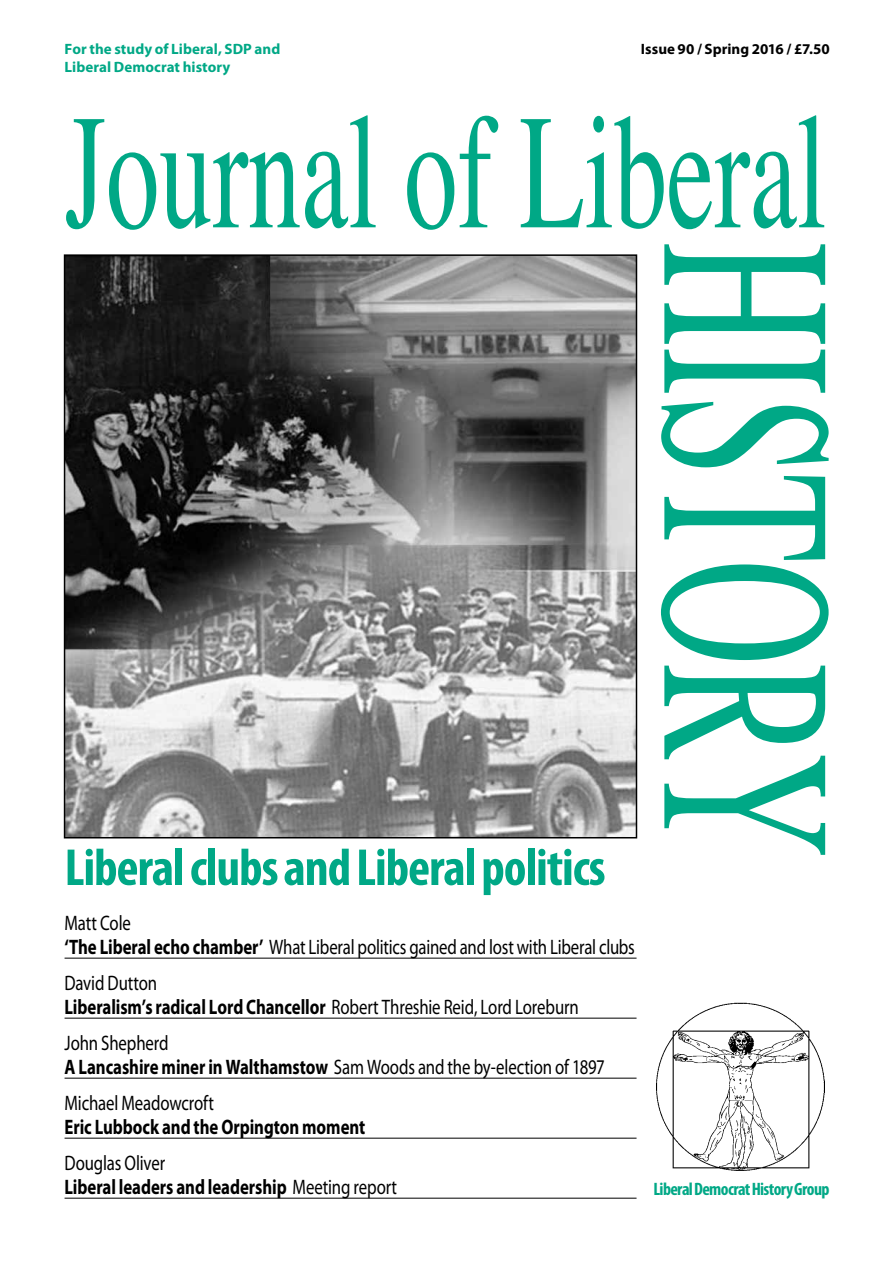
<style>
.page{position:relative;width:893px;height:1263px;background:#fff}
.page>*{position:absolute;margin:0;border:0;box-sizing:border-box;transform-origin:0 0}
.t1{font:243px "Times";letter-spacing:-.015em;color:#00a886;scale:.6 1}
.t2{font:163.5px "Times";color:#00a886;scale:.65 1}
.t3{font:700 condensed 52.5px "Myriad Pro";letter-spacing:-.02em;color:#00a886}
.t4{font:21px/24px "Myriad Pro";letter-spacing:-.01em;color:#000;scale:.8 1}
.t5{font:700 21px/24px "Myriad Pro";letter-spacing:-.005em;color:#000;scale:.8 1}
.t6{font:700 condensed 18px "Myriad Pro";letter-spacing:-.035em;color:#00a886}
.t7{font:700 15px "Myriad Pro";letter-spacing:.005em;color:#00a886}
.t8{font:700 15px "Myriad Pro";color:#000}
.s1{font-weight:700}
.s2{font-weight:400}
</style>
<div class="page">
<hr style="left:65px;top:958px;width:571px;height:1px;background:#000">
<hr style="left:65px;top:1018px;width:571px;height:1px;background:#000">
<hr style="left:65px;top:1078px;width:571px;height:1px;background:#000">
<hr style="left:65px;top:1138px;width:571px;height:1px;background:#000">
<hr style="left:65px;top:1198px;width:571px;height:1px;background:#000">
<img style="left:657px;top:1002px;width:168px;height:169px">
<img style="left:67px;top:257px;width:567px;height:578px">
<div style="left:64px;top:254px;width:573px;height:584px;border:2px solid #000"></div>
<p class="t7" style="left:65px;top:39px;width:217px">For the study of Liberal, SDP and</p>
<p class="t8" style="left:641px;top:39px;width:191px">Issue 90 / Spring 2016 / £7.50</p>
<p class="t7" style="left:65px;top:57px;width:167px">Liberal Democrat history</p>
<h2 class="t2" style="left:65px;top:19px;width:1173px">Journal of Liberal</h2>
<h1 class="t1" style="left:973px;top:242px;width:1028px;rotate:90deg">HISTORY</h1>
<h3 class="t3" style="left:65px;top:835px;width:543px">Liberal clubs and Liberal politics</h3>
<p class="t4" style="left:65px;top:910px;width:714px">Matt Cole<br><span class="s1">‘The Liberal echo chamber’</span> What Liberal politics gained and lost with Liberal clubs</p>
<p class="t4" style="left:65px;top:970px;width:644px">David Dutton<br><span class="s1">Liberalism’s radical Lord Chancellor</span> Robert Threshie Reid, Lord Loreburn</p>
<p class="t4" style="left:65px;top:1030px;width:677px">John Shepherd<br><span class="s1">A Lancashire miner in Walthamstow</span> Sam Woods and the by-election of 1897</p>
<p class="t4" style="left:65px;top:1090px;width:188px">Michael Meadowcroft</p>
<p class="t5" style="left:65px;top:1114px;width:378px">Eric Lubbock and the Orpington moment</p>
<p class="t5" style="left:65px;top:1150px;width:417px"><span class="s2">Douglas Oliver<br></span>Liberal leaders and leadership <span class="s2">Meeting report</span></p>
<p class="t6" style="left:653px;top:1178px;width:178px">Liberal Democrat History Group</p>
</div>
